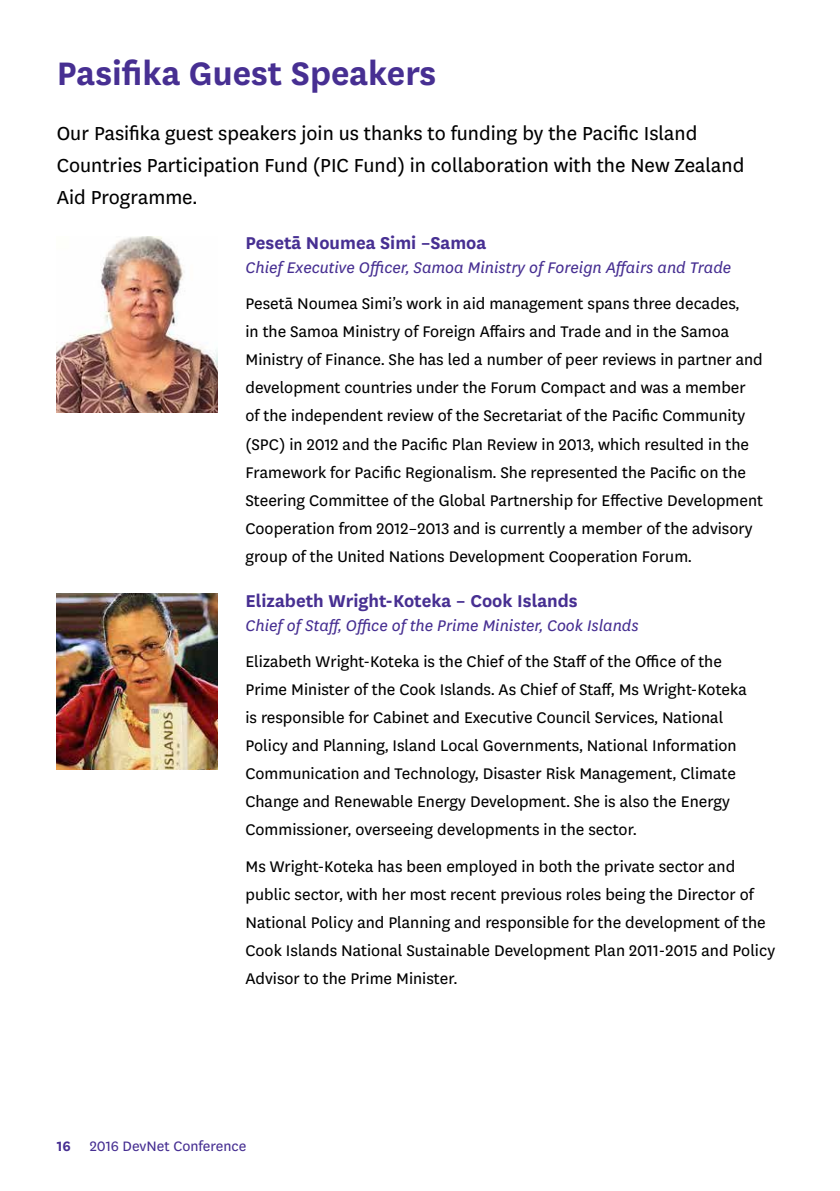
<style>
.page{position:relative;width:840px;height:1191px;background:#fff}
.page>*{position:absolute;margin:0;border:0;box-sizing:border-box;transform-origin:0 0}
.t1{font:700 38px "Victoria Sans";color:#472f92}
.t2{font:22px/32px "Victoria Sans";color:#000}
.t3{font:700 20px "Victoria Sans";color:#472f92}
.t4{font:18px/28px "Victoria Sans";color:#000}
.t5{font:italic 18px "Victoria Sans";color:#472f92}
.t6{font:16px "Victoria Sans";color:#472f92}
.s1{font-weight:700}
</style>
<div class="page">
<img style="left:57px;top:237px;width:160px;height:175px">
<img style="left:57px;top:593px;width:160px;height:176px">
<h1 class="t1" style="left:57px;top:47px;width:381px">Pasifika Guest Speakers</h1>
<p class="t2" style="left:57px;top:116px;width:688px">Our Pasifika guest speakers join us thanks to funding by the Pacific Island<br>Countries Participation Fund (PIC Fund) in collaboration with the New Zealand<br>Aid Programme.</p>
<p class="t3" style="left:245px;top:229px;width:242px">Pesetā Noumea Simi –Samoa</p>
<p class="t5" style="left:245px;top:256px;width:487px">Chief Executive Officer, Samoa Ministry of Foreign Affairs and Trade</p>
<p class="t4" style="left:245px;top:289px;width:519px">Pesetā Noumea Simi’s work in aid management spans three decades,<br>in the Samoa Ministry of Foreign Affairs and Trade and in the Samoa Ministry of Finance. She has led a number of peer reviews in partner and development countries under the Forum Compact and was a member of the independent review of the Secretariat of the Pacific Community (SPC) in 2012 and the Pacific Plan Review in 2013, which resulted in the Framework for Pacific Regionalism. She represented the Pacific on the Steering Committee of the Global Partnership for Effective Development Cooperation from 2012–2013 and is currently a member of the advisory group of the United Nations Development Cooperation Forum.</p>
<p class="t3" style="left:245px;top:586px;width:333px">Elizabeth Wright-Koteka – Cook Islands</p>
<p class="t5" style="left:245px;top:613px;width:394px">Chief of Staff, Office of the Prime Minister, Cook Islands</p>
<p class="t4" style="left:245px;top:646px;width:502px">Elizabeth Wright-Koteka is the Chief of the Staff of the Office of the Prime Minister of the Cook Islands. As Chief of Staff, Ms Wright-Koteka is responsible for Cabinet and Executive Council Services, National Policy and Planning, Island Local Governments, National Information Communication and Technology, Disaster Risk Management, Climate Change and Renewable Energy Development. She is also the Energy Commissioner, overseeing developments in the sector.</p>
<p class="t4" style="left:245px;top:851px;width:531px">Ms Wright-Koteka has been employed in both the private sector and public sector, with her most recent previous roles being the Director of National Policy and Planning and responsible for the development of the Cook Islands National Sustainable Development Plan 2011-2015 and Policy Advisor to the Prime Minister.</p>
<p class="t6" style="left:57px;top:1135px;width:191px"><span class="s1">16</span> 2016 DevNet Conference</p>
</div>
